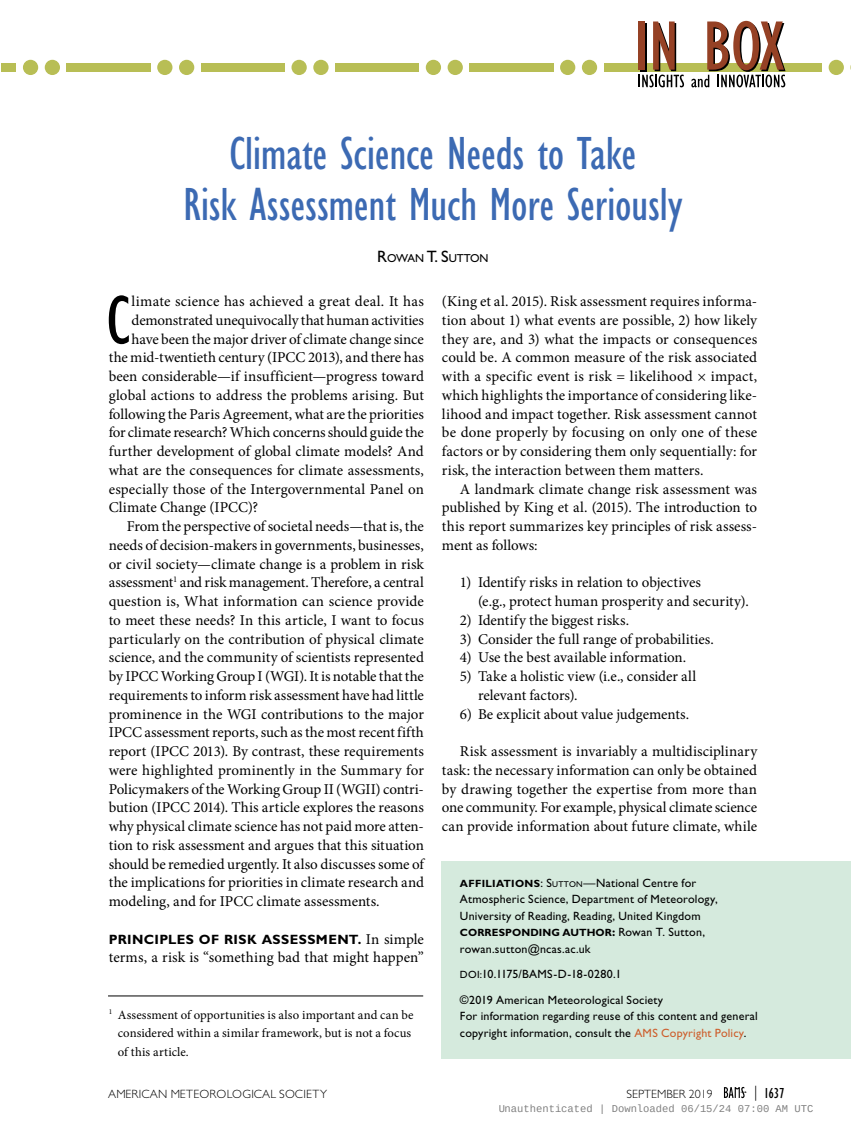
<style>
.page{position:relative;width:851px;height:1134px;background:#fff}
.page>*{position:absolute;margin:0;border:0;box-sizing:border-box;transform-origin:0 0}
.AA_Body_Text{font:condensed 71.1px "Gill Sans Std";color:#000}
.AA_Article_Subtitle{font:condensed 48px/51px "Gill Sans Std";letter-spacing:-.005em;color:#3c6ab3;text-align:center}
.AA_Body_Text-2{font:15px/18.8px "Minion Pro";color:#000;text-align:justify}
.AA_Acknowledgments{font:15px/18.8px "Minion Pro";letter-spacing:.005em;color:#000;text-align:justify}
.t1{font:condensed 15px "Gill Sans Std";color:#000}
.AA_Acknowledgments-2{font:700 13.5px "Gill Sans Std";letter-spacing:.025em;color:#000}
.AA_Body_Text-3{font:12.75px/18.8px "Minion Pro";letter-spacing:.01em;color:#000}
.AA_Affiliation_Corre{font:12px/16.5px "Gill Sans Std";letter-spacing:.015em;color:#000}
.t2{font:300 12px "Gill Sans Std";letter-spacing:.015em;color:#000}
.AA_Article_Subtitle-2{font:11.55px "Gill Sans Std";color:#000}
.t3{font:10.5px "Liberation Mono";color:rgb(0 0 0/.5)}
.AA_Affiliation_Corre-2{font:700 10.5px "Gill Sans Std";letter-spacing:.01em;color:#000}
.s1{font-size:16.5px}
.s2{font-family:"Minion Pro";font-weight:400;font-size:15px}
.s3{font-weight:700;font-size:10.5px}
.s4{font-style:inherit}
.s5{font-size:8.4px}
.s6{font-size:12px}
.s7{font-weight:400;font-size:12px}
.s8{font-size:10.5px}
.s9{color:#cd5e2c}
.s10{font-weight:300;font-stretch:normal}
</style>
<div class="page">
<div style="left:1px;top:63px;width:849px;height:9px;background:#b8be55"></div>
<div style="left:822px;top:61px;width:28px;height:12px;background:#fff"></div>
<div style="left:828px;top:60px;width:15px;height:15px;background:#b8be55;border-radius:50%"></div>
<div style="left:17px;top:61px;width:49px;height:12px;background:#fff"></div>
<div style="left:23px;top:60px;width:15px;height:15px;background:#b8be55;border-radius:50%"></div>
<div style="left:45px;top:60px;width:15px;height:15px;background:#b8be55;border-radius:50%"></div>
<div style="left:151px;top:61px;width:50px;height:12px;background:#fff"></div>
<div style="left:157px;top:60px;width:15px;height:15px;background:#b8be55;border-radius:50%"></div>
<div style="left:179px;top:60px;width:15px;height:15px;background:#b8be55;border-radius:50%"></div>
<div style="left:285px;top:61px;width:50px;height:12px;background:#fff"></div>
<div style="left:291px;top:60px;width:16px;height:15px;background:#b8be55;border-radius:50%"></div>
<div style="left:313px;top:60px;width:15px;height:15px;background:#b8be55;border-radius:50%"></div>
<div style="left:419px;top:61px;width:50px;height:12px;background:#fff"></div>
<div style="left:426px;top:60px;width:15px;height:15px;background:#b8be55;border-radius:50%"></div>
<div style="left:447px;top:60px;width:16px;height:15px;background:#b8be55;border-radius:50%"></div>
<div style="left:553px;top:61px;width:50px;height:12px;background:#fff"></div>
<div style="left:560px;top:60px;width:15px;height:15px;background:#b8be55;border-radius:50%"></div>
<div style="left:582px;top:60px;width:15px;height:15px;background:#b8be55;border-radius:50%"></div>
<svg style="left:638px;top:21px;width:46px;height:66px"></svg>
<svg style="left:691px;top:21px;width:94px;height:66px"></svg>
<svg style="left:723px;top:1086px;width:24px;height:13px"></svg>
<svg style="left:724px;top:1087px;width:22px;height:11px"></svg>
<div style="left:442px;top:861px;width:408px;height:198px;background:#d5eadd"></div>
<hr style="left:108px;top:996px;width:315px;height:1px;background:#000">
<p class="AA_Article_Subtitle" style="left:183px;top:129px;width:501px">Climate Science Needs to Take<br>Risk Assessment Much More Seriously</p>
<p class="AA_Article_Subtitle-2" style="left:377px;top:251px;width:113px"><span class="s1">R</span>OWAN <span class="s1">T. S</span>UTTON</p>
<p class="AA_Body_Text" style="left:106px;top:282px;width:25px">C</p>
<p class="AA_Body_Text-2" style="left:132px;top:292px;width:294px">limate science has achieved a great deal. It has</p>
<p class="AA_Body_Text-2" style="left:132px;top:311px;width:294px">demonstrated unequivocally that human activities</p>
<p class="AA_Body_Text-2" style="left:132px;top:329px;width:294px">have been the major driver of climate change since</p>
<p class="AA_Body_Text-2" style="left:109px;top:348px;width:317px">the mid-twentieth century (IPCC 2013), and there has</p>
<p class="AA_Body_Text-2" style="left:109px;top:367px;width:317px">been considerable—if insufficient—progress toward</p>
<p class="AA_Body_Text-2" style="left:109px;top:386px;width:317px">global actions to address the problems arising. But</p>
<p class="AA_Body_Text-2" style="left:109px;top:404px;width:316px">following the Paris Agreement, what are the priorities</p>
<p class="AA_Body_Text-2" style="left:109px;top:423px;width:316px">for climate research? Which concerns should guide the</p>
<p class="AA_Body_Text-2" style="left:109px;top:442px;width:316px">further development of global climate models? And</p>
<p class="AA_Body_Text-2" style="left:109px;top:461px;width:316px">what are the consequences for climate assessments,</p>
<p class="AA_Body_Text-2" style="left:109px;top:479px;width:317px">especially those of the Intergovernmental Panel on</p>
<p class="AA_Body_Text-2" style="left:109px;top:498px;width:151px">Climate Change (IPCC)?</p>
<p class="AA_Body_Text-2" style="left:109px;top:517px;width:317px;text-indent:18px">From the perspective of societal needs—that is, the needs of decision-makers in governments, businesses, or civil society—climate change is a problem in risk assessment<sup>1</sup> and risk management. Therefore, a central question is, What information can science provide to meet these needs? In this article, I want to focus particularly on the contribution of physical climate science, and the community of scientists represented by IPCC Working Group I (WGI). It is notable that the requirements to inform risk assessment have had little prominence in the WGI contributions to the major IPCC assessment reports, such as the most recent fifth report (IPCC 2013). By contrast, these requirements were highlighted prominently in the Summary for Policymakers of the Working Group II (WGII) contri&shy;bution (IPCC 2014). This article explores the reasons why physical climate science has not paid more atten&shy;tion to risk assessment and argues that this situation should be remedied urgently. It also discusses some of the implications for priorities in climate research and modeling, and for IPCC climate assessments.</p>
<p class="AA_Acknowledgments-2" style="left:109px;top:931px;width:316px">PRINCIPLES OF RISK ASSESSMENT. <span class="s2">In simple</span></p>
<p class="AA_Acknowledgments" style="left:109px;top:948px;width:316px">terms, a risk is “something bad that might happen”</p>
<p class="AA_Body_Text-3" style="left:118px;top:1005px;width:297px;text-indent:-9px"><sup>1</sup> Assessment of opportunities is also important and can be considered within a similar framework, but is not a focus of this article.</p>
<p class="AA_Acknowledgments" style="left:442px;top:292px;width:317px">(King et al. 2015). Risk assessment requires informa&shy;tion about 1) what events are possible, 2) how likely they are, and 3) what the impacts or consequences could be. A common measure of the risk associated with a specific event is risk = likelihood × impact, which highlights the importance of considering like&shy;lihood and impact together. Risk assessment cannot be done properly by focusing on only one of these factors or by considering them only sequentially: for risk, the interaction between them matters.</p>
<p class="AA_Body_Text-2" style="left:442px;top:479px;width:317px;text-indent:18px">A landmark climate change risk assessment was published by King et al. (2015). The introduction to this report summarizes key principles of risk assess&shy;ment as follows:</p>
<p class="AA_Body_Text-2" style="left:478px;top:573px;width:272px;text-indent:-18px">1) Identify risks in relation to objectives<br>(e.g., protect human prosperity and security).</p>
<p class="AA_Body_Text-2" style="left:460px;top:611px;width:171px">2) Identify the biggest risks.</p>
<p class="AA_Body_Text-2" style="left:460px;top:629px;width:255px">3) Consider the full range of probabilities.</p>
<p class="AA_Body_Text-2" style="left:460px;top:648px;width:228px">4) Use the best available information.</p>
<p class="AA_Body_Text-2" style="left:478px;top:667px;width:220px;text-indent:-18px">5) Take a holistic view (i.e., consider all relevant factors).</p>
<p class="AA_Body_Text-2" style="left:460px;top:704px;width:231px">6) Be explicit about value judgements.</p>
<p class="AA_Body_Text-2" style="left:442px;top:742px;width:317px;text-indent:18px">Risk assessment is invariably a multidisciplinary task: the necessary information can only be obtained by drawing together the expertise from more than one community. For example, physical climate science can provide information about future climate, while</p>
<p class="AA_Affiliation_Corre" style="left:460px;top:875px;width:259px"><span class="s3">AFFILIATIONS</span>: <span class="s4">S</span><span class="s5">UTTON</span>—National Centre for<br>Atmospheric Science, Department of Meteorology,<br>University of Reading, Reading, United Kingdom</p>
<p class="AA_Affiliation_Corre-2" style="left:460px;top:927px;width:246px">CORRESPONDING AUTHOR<span class="s6">:</span> <span class="s7">Rowan T. Sutton,</span></p>
<p class="AA_Affiliation_Corre" style="left:460px;top:941px;width:132px">rowan.sutton@ncas.ac.uk</p>
<p class="AA_Affiliation_Corre" style="left:460px;top:966px;width:163px"><span class="s8">DOI:</span>10.1175/BAMS-D-18-0280.1</p>
<p class="AA_Affiliation_Corre" style="left:460px;top:992px;width:205px">©2019 American Meteorological Society</p>
<p class="AA_Affiliation_Corre" style="left:460px;top:1008px;width:299px">For information regarding reuse of this content and general copyright information, consult the <span class="s9">AMS Copyright Policy</span>.</p>
<p class="t2" style="left:108px;top:1087px;width:220px">AMERICAN METEOROLOGICAL SOCIETY</p>
<p class="t2" style="left:626px;top:1087px;width:88px">SEPTEMBER 2019</p>
<p class="t1" style="left:754px;top:1085px;width:32px"><span class="s10">|</span> 1637</p>
<p class="t3" style="left:498px;top:1103px;width:316px">Unauthenticated | Downloaded 06/15/24 07:00 AM UTC</p>
</div>
